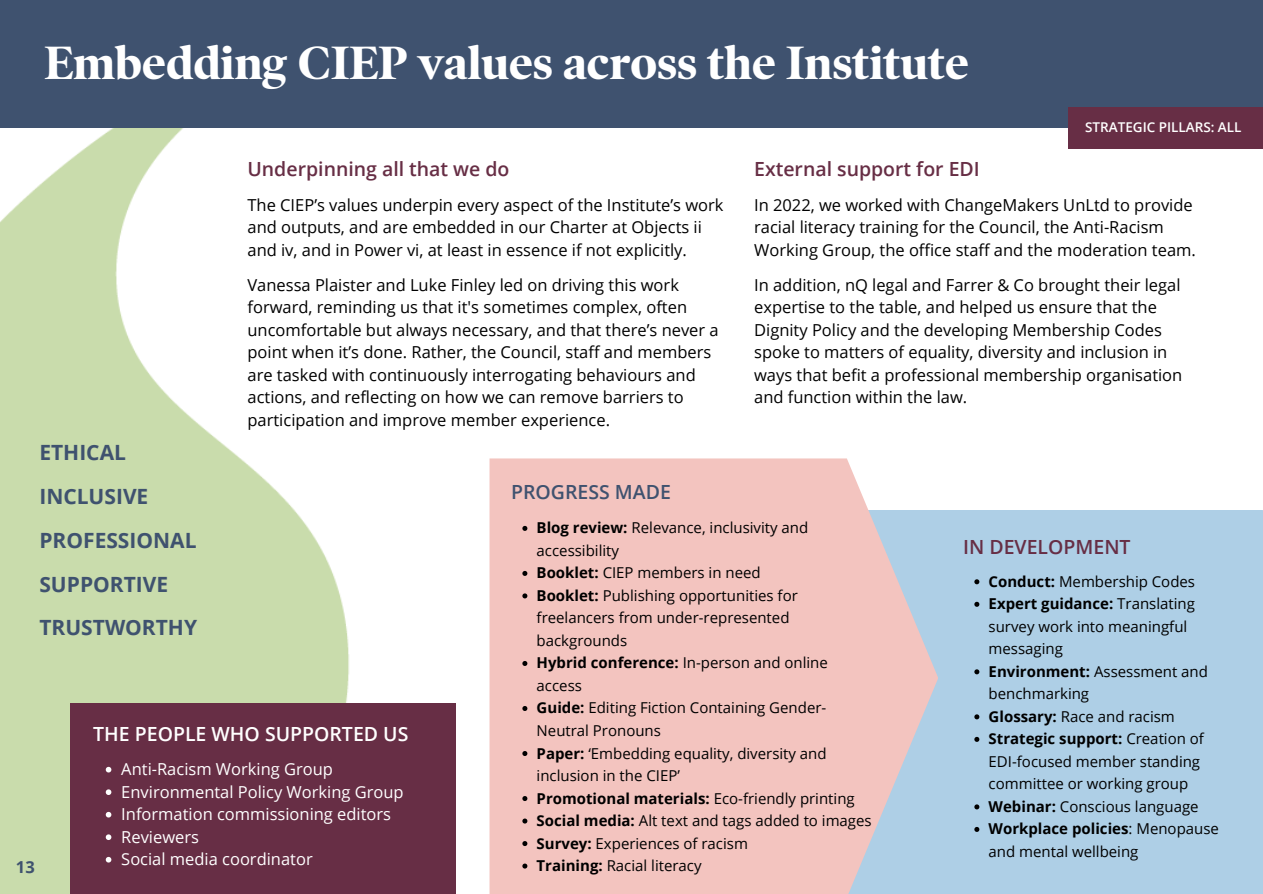
<style>
.page{position:relative;width:1263px;height:894px;background:#fff}
.page>*{position:absolute;margin:0;border:0;box-sizing:border-box;transform-origin:0 0}
.t1{font:700 47.25px "Poynter OS Disp";color:#fff}
.t2{font:700 21px "Open Sans";color:#3f526f}
.t3{font:600 19.5px "Open Sans";color:#672e45}
.t4{font:600 19.5px "Open Sans";color:#fff}
.t5{font:600 19.5px "Open Sans";color:#3f526f}
.t6{font:16.5px/22.5px "Open Sans";color:#000}
.t7{font:16.5px "Open Sans";color:#fff}
.t8{font:700 16.5px "Open Sans";color:#3f526f}
.t9{font:15px/22.5px "Open Sans";color:#000}
.t10{font:700 15px "Open Sans";color:#000}
.t11{font:600 13.5px "Open Sans";color:#fff}
.s1{font-weight:700}
.s2{font-weight:400}
</style>
<div class="page">
<img style="left:0;top:128px;width:349px;height:765px">
<div style="left:0;top:0;width:1263px;height:128px;background:#3f526f"></div>
<div style="left:1068px;top:107px;width:195px;height:42px;background:#672e45"></div>
<div style="left:70px;top:703px;width:386px;height:190px;background:#672e45"></div>
<div style="left:938px;top:510px;width:325px;height:383px;background:#aecfe6"></div>
<svg style="left:489px;top:458px;width:449px;height:435px;fill:#f3c4bf"></svg>
<svg style="left:106px;top:766px;width:5px;height:6px"></svg>
<svg style="left:106px;top:789px;width:5px;height:5px"></svg>
<svg style="left:106px;top:811px;width:5px;height:6px"></svg>
<svg style="left:106px;top:834px;width:5px;height:5px"></svg>
<svg style="left:106px;top:856px;width:5px;height:6px"></svg>
<svg style="left:522px;top:525px;width:5px;height:5px"></svg>
<svg style="left:522px;top:570px;width:5px;height:5px"></svg>
<svg style="left:522px;top:593px;width:5px;height:5px"></svg>
<svg style="left:522px;top:660px;width:5px;height:5px"></svg>
<svg style="left:522px;top:705px;width:5px;height:5px"></svg>
<svg style="left:522px;top:750px;width:5px;height:5px"></svg>
<svg style="left:522px;top:795px;width:5px;height:5px"></svg>
<svg style="left:522px;top:818px;width:5px;height:5px"></svg>
<svg style="left:522px;top:840px;width:5px;height:5px"></svg>
<svg style="left:522px;top:863px;width:5px;height:5px"></svg>
<svg style="left:974px;top:579px;width:5px;height:5px"></svg>
<svg style="left:974px;top:601px;width:5px;height:5px"></svg>
<svg style="left:974px;top:669px;width:5px;height:5px"></svg>
<svg style="left:974px;top:714px;width:5px;height:5px"></svg>
<svg style="left:974px;top:736px;width:5px;height:5px"></svg>
<svg style="left:974px;top:804px;width:5px;height:5px"></svg>
<svg style="left:974px;top:826px;width:5px;height:5px"></svg>
<p class="t1" style="left:45px;top:34px;width:926px">Embedding CIEP values across the Institute</p>
<p class="t11" style="left:1085px;top:118px;width:158px">STRATEGIC PILLARS: ALL</p>
<p class="t3" style="left:247px;top:155px;width:264px">Underpinning all that we do</p>
<p class="t6" style="left:247px;top:193px;width:478px">The CIEP’s values underpin every aspect of the Institute’s work and outputs, and are embedded in our Charter at Objects ii and iv, and in Power vi, at least in essence if not explicitly.</p>
<p class="t6" style="left:247px;top:273px;width:473px">Vanessa Plaister and Luke Finley led on driving this work forward, reminding us that it's sometimes complex, often uncomfortable but always necessary, and that there’s never a point when it’s done. Rather, the Council, staff and members are tasked with continuously interrogating behaviours and actions, and reflecting on how we can remove barriers to participation and improve member experience.</p>
<p class="t3" style="left:754px;top:155px;width:227px">External support for EDI</p>
<p class="t6" style="left:754px;top:193px;width:443px">In 2022, we worked with ChangeMakers UnLtd to provide racial literacy training for the Council, the Anti-Racism<br>Working Group, the office staff and the moderation team.</p>
<p class="t6" style="left:754px;top:273px;width:430px">In addition, nQ legal and Farrer &amp; Co brought their legal expertise to the table, and helped us ensure that the Dignity Policy and the developing Membership Codes spoke to matters of equality, diversity and inclusion in ways that befit a professional membership organisation and function within the law.</p>
<p class="t2" style="left:39px;top:437px;width:88px">ETHICAL</p>
<p class="t2" style="left:39px;top:481px;width:110px">INCLUSIVE</p>
<p class="t2" style="left:39px;top:525px;width:159px">PROFESSIONAL</p>
<p class="t2" style="left:39px;top:569px;width:130px">SUPPORTIVE</p>
<p class="t2" style="left:39px;top:613px;width:159px">TRUSTWORTHY</p>
<p class="t8" style="left:16px;top:854px;width:20px">13</p>
<p class="t4" style="left:93px;top:719px;width:317px">THE PEOPLE WHO SUPPORTED US</p>
<p class="t7" style="left:121px;top:757px;width:213px">Anti-Racism Working Group</p>
<p class="t7" style="left:121px;top:779px;width:284px">Environmental Policy Working Group</p>
<p class="t7" style="left:121px;top:802px;width:271px">Information commissioning editors</p>
<p class="t7" style="left:121px;top:824px;width:79px">Reviewers</p>
<p class="t7" style="left:121px;top:847px;width:193px">Social media coordinator</p>
<p class="t5" style="left:511px;top:478px;width:161px">PROGRESS MADE</p>
<p class="t9" style="left:537px;top:516px;width:273px"><span class="s1">Blog review:</span> Relevance, inclusivity and accessibility</p>
<p class="t9" style="left:537px;top:561px;width:226px"><span class="s1">Booklet:</span> CIEP members in need</p>
<p class="t9" style="left:537px;top:583px;width:263px"><span class="s1">Booklet:</span> Publishing opportunities for freelancers from under-represented backgrounds</p>
<p class="t9" style="left:537px;top:651px;width:293px"><span class="s1">Hybrid conference:</span> In-person and online access</p>
<p class="t9" style="left:537px;top:696px;width:291px"><span class="s1">Guide:</span> Editing Fiction Containing Gender-<br>Neutral Pronouns</p>
<p class="t9" style="left:537px;top:741px;width:292px"><span class="s1">Paper:</span> ‘Embedding equality, diversity and inclusion in the CIEP’</p>
<p class="t10" style="left:537px;top:787px;width:320px">Promotional materials: <span class="s2">Eco-friendly printing</span></p>
<p class="t9" style="left:537px;top:808px;width:337px"><span class="s1">Social media:</span> Alt text and tags added to images</p>
<p class="t9" style="left:537px;top:831px;width:213px"><span class="s1">Survey:</span> Experiences of racism</p>
<p class="t9" style="left:537px;top:853px;width:166px"><span class="s1">Training:</span> Racial literacy</p>
<p class="t3" style="left:963px;top:532px;width:169px">IN DEVELOPMENT</p>
<p class="t9" style="left:989px;top:569px;width:208px"><span class="s1">Conduct:</span> Membership Codes</p>
<p class="t9" style="left:989px;top:592px;width:208px"><span class="s1">Expert guidance:</span> Translating survey work into meaningful messaging</p>
<p class="t9" style="left:989px;top:659px;width:221px"><span class="s1">Environment:</span> Assessment and benchmarking</p>
<p class="t9" style="left:989px;top:704px;width:188px"><span class="s1">Glossary:</span> Race and racism</p>
<p class="t9" style="left:989px;top:727px;width:217px"><span class="s1">Strategic support:</span> Creation of<br>EDI-focused member standing committee or working group</p>
<p class="t9" style="left:989px;top:794px;width:212px"><span class="s1">Webinar:</span> Conscious language</p>
<p class="t9" style="left:989px;top:817px;width:232px"><span class="s1">Workplace policies</span>: Menopause and mental wellbeing</p>
</div>
